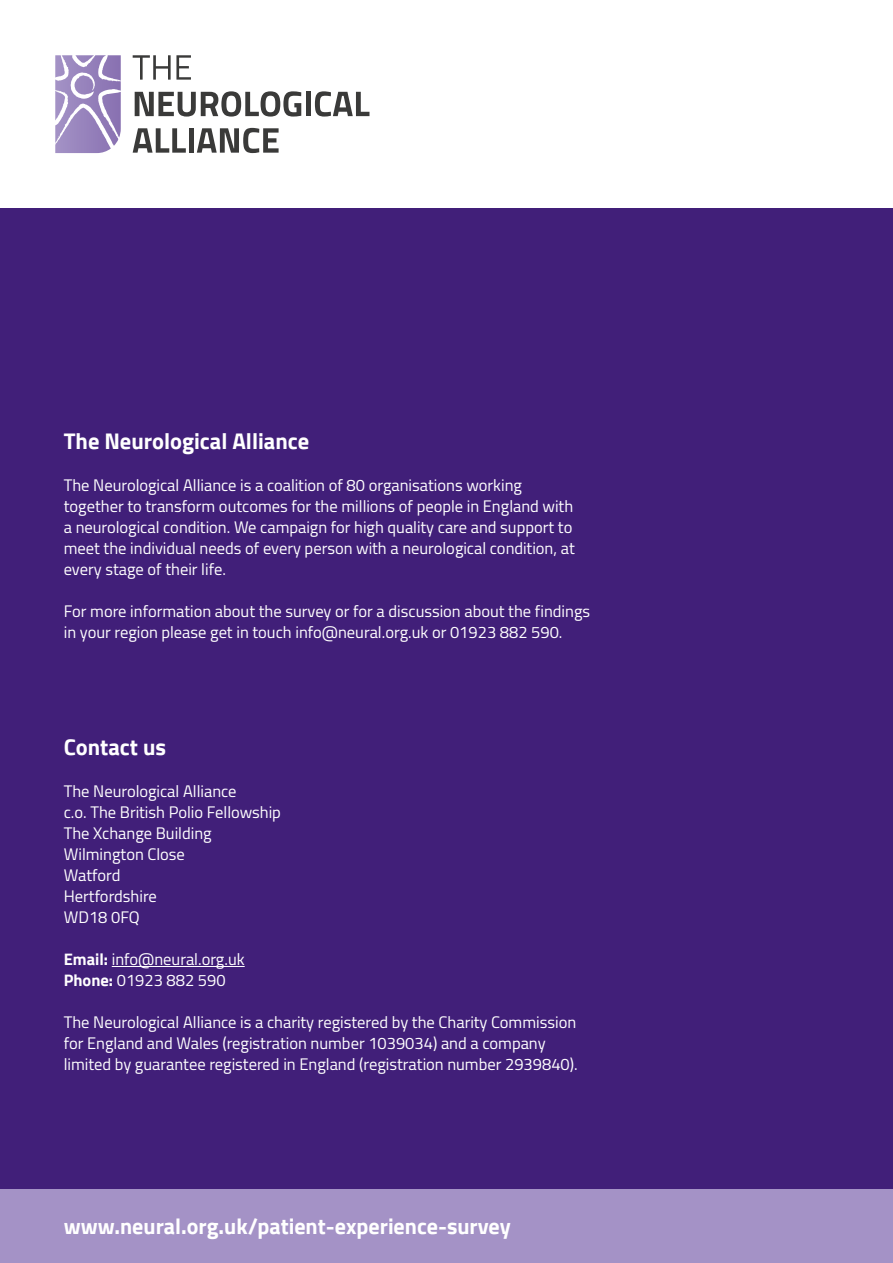
<style>
.page{position:relative;width:893px;height:1263px;background:#fff}
.page>*{position:absolute;margin:0;border:0;box-sizing:border-box;transform-origin:0 0}
.t1{font:700 22.5px "Cairo";color:#fff}
.t2{font:700 22.05px "Cairo";color:#fff}
.t3{font:16.5px/21px "Cairo";color:#fff}
.s1{font-weight:700}
</style>
<div class="page">
<svg style="left:133px;top:55px;width:58px;height:25px"></svg>
<svg style="left:135px;top:91px;width:166px;height:26px"></svg>
<div style="left:306px;top:92px;width:5px;height:24px;background:#3a3a39"></div>
<svg style="left:315px;top:91px;width:54px;height:26px"></svg>
<svg style="left:133px;top:128px;width:53px;height:25px"></svg>
<div style="left:189px;top:128px;width:5px;height:25px;background:#3a3a39"></div>
<svg style="left:197px;top:128px;width:82px;height:25px"></svg>
<svg style="left:102px;top:91px;width:19px;height:37px"></svg>
<svg style="left:55px;top:55px;width:10px;height:23px"></svg>
<svg style="left:75px;top:55px;width:20px;height:8px"></svg>
<svg style="left:102px;top:55px;width:10px;height:23px"></svg>
<svg style="left:55px;top:91px;width:28px;height:52px"></svg>
<div style="left:0;top:208px;width:893px;height:981px;background:#411f79"></div>
<hr style="left:112px;top:966px;width:133px;height:1px;background:#fff">
<div style="left:0;top:1189px;width:893px;height:74px;background:#a492c6"></div>
<h1 class="t1" style="left:64px;top:428px;width:247px">The Neurological Alliance</h1>
<p class="t3" style="left:64px;top:475px;width:513px">The Neurological Alliance is a coalition of 80 organisations working together to transform outcomes for the millions of people in England with a neurological condition. We campaign for high quality care and support to meet the individual needs of every person with a neurological condition, at every stage of their life.</p>
<p class="t3" style="left:64px;top:601px;width:528px">For more information about the survey or for a discussion about the findings in your region please get in touch info@neural.org.uk or 01923 882 590.</p>
<h1 class="t1" style="left:64px;top:734px;width:104px">Contact us</h1>
<p class="t3" style="left:64px;top:781px;width:219px">The Neurological Alliance<br>c.o. The British Polio Fellowship<br>The Xchange Building<br>Wilmington Close<br>Watford<br>Hertfordshire<br>WD18 0FQ</p>
<p class="t3" style="left:64px;top:949px;width:182px"><span class="s1">Email:</span> info@neural.org.uk<br><span class="s1">Phone:</span> 01923 882 590</p>
<p class="t3" style="left:64px;top:1012px;width:515px">The Neurological Alliance is a charity registered by the Charity Commission for England and Wales (registration number 1039034) and a company limited by guarantee registered in England (registration number 2939840).</p>
<h2 class="t2" style="left:64px;top:1213px;width:448px">www.neural.org.uk/patient-experience-survey</h2>
</div>
